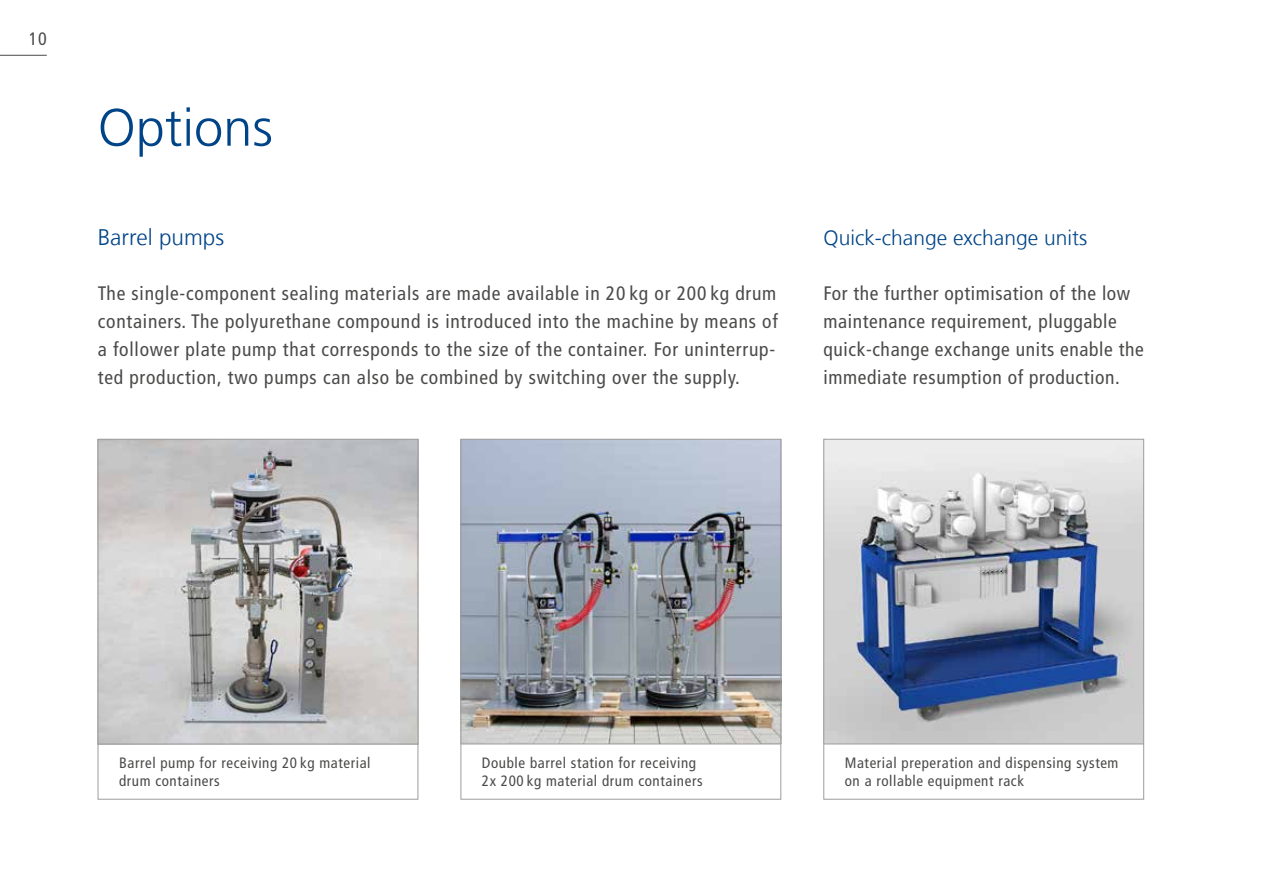
<style>
.page{position:relative;width:1263px;height:893px;background:#fff}
.page>*{position:absolute;margin:0;border:0;box-sizing:border-box;transform-origin:0 0}
.t1{font:300 52.5px "Frutiger LT";color:#048}
.t2{font:300 22.5px "Frutiger LT";color:#048}
.t3{font:300 21px "Frutiger LT";color:#048}
.t4{font:condensed 19.5px/27.8px "Frutiger LT";letter-spacing:.04em;color:#4a4a49}
.t5{font:condensed 18px "Frutiger LT";color:#4a4a49}
.t6{font:condensed 15px/18px "Frutiger LT";letter-spacing:.04em;color:#4a4a49}
</style>
<div class="page">
<img style="left:463px;top:441px;width:316px;height:303px">
<img style="left:825px;top:441px;width:317px;height:303px">
<img style="left:100px;top:441px;width:316px;height:303px">
<div style="left:98px;top:439px;width:320px;height:360px;border:1px solid #9d9d9c"></div>
<div style="left:823px;top:439px;width:321px;height:360px;border:1px solid #9d9d9c"></div>
<hr style="left:823px;top:744px;width:321px;height:1px;background:#9d9d9c">
<hr style="left:98px;top:744px;width:320px;height:1px;background:#9d9d9c">
<hr style="left:461px;top:744px;width:320px;height:1px;background:#9d9d9c">
<div style="left:461px;top:439px;width:320px;height:360px;border:1px solid #9d9d9c"></div>
<hr style="left:0;top:55px;width:47px;height:1px;background:#4a4a49">
<p class="t5" style="left:29px;top:28px;width:19px">10</p>
<h1 class="t1" style="left:98px;top:98px;width:177px">Options</h1>
<p class="t2" style="left:98px;top:224px;width:128px">Barrel pumps</p>
<p class="t4" style="left:98px;top:280px;width:682px">The single-component sealing materials are made available in 20 kg or 200 kg drum containers. The polyurethane compound is introduced into the machine by means of a follower plate pump that corresponds to the size of the container. For uninterrup&shy;ted production, two pumps can also be combined by switching over the supply.</p>
<p class="t3" style="left:823px;top:226px;width:265px">Quick-change exchange units</p>
<p class="t4" style="left:823px;top:280px;width:322px">For the further optimisation of the low maintenance requirement, pluggable quick-change exchange units enable the immediate resumption of production.</p>
<p class="t6" style="left:119px;top:754px;width:253px">Barrel pump for receiving 20 kg material drum containers</p>
<p class="t6" style="left:845px;top:754px;width:275px">Material preperation and dispensing system on a rollable equipment rack</p>
<p class="t6" style="left:482px;top:754px;width:222px">Double barrel station for receiving<br>2x 200 kg material drum containers</p>
</div>
